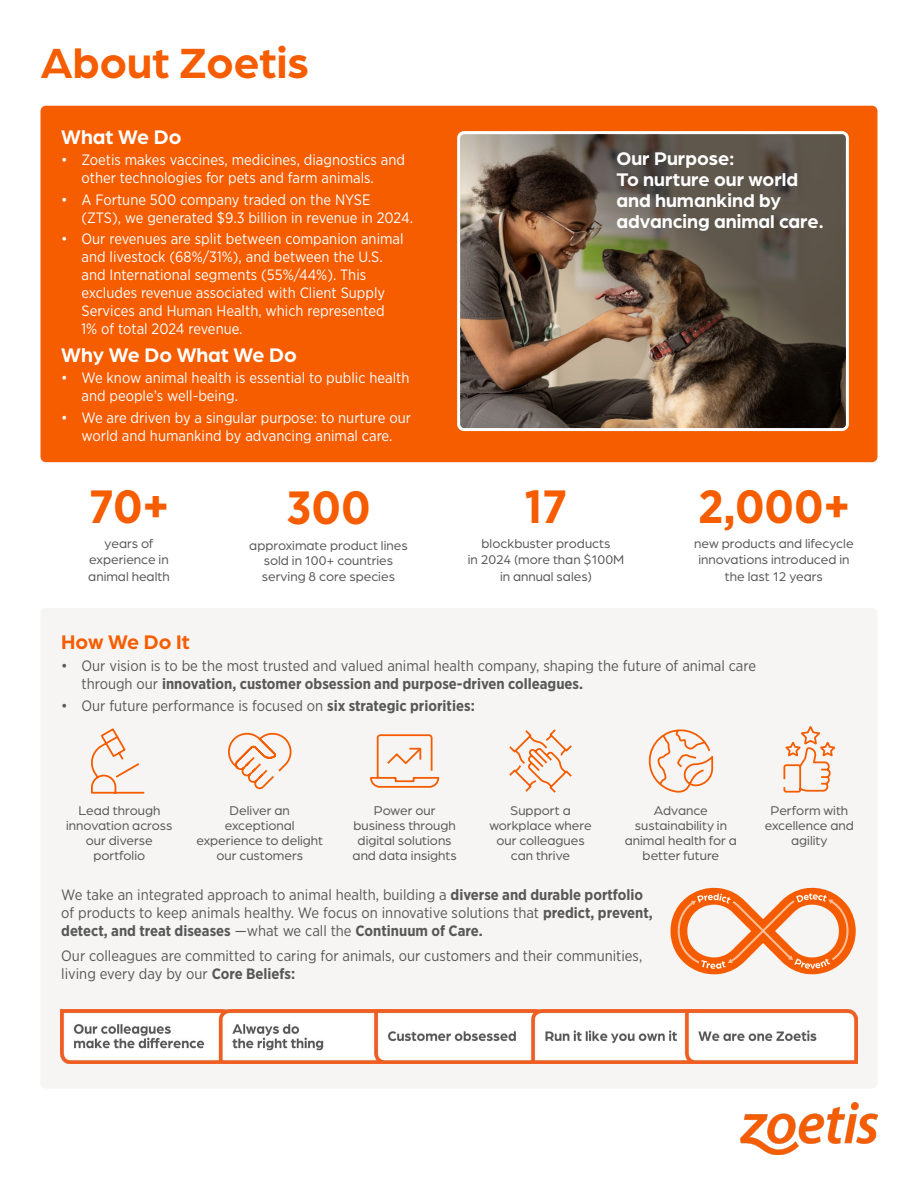
<style>
.page{position:relative;width:918px;height:1188px;background:#fff}
.page>*{position:absolute;margin:0;border:0;box-sizing:border-box;transform-origin:0 0}
.t1{font:700 46.5px "Gotham Narrow";color:#f65c00}
.t2{font:700 45px "Arboria";color:#f65c00}
.t3{font:700 21px "Arboria";color:#fff}
.t4{font:700 21px "Arboria";color:#f65c00}
.t5{font:700 19.5px/21px "Arboria";color:#fff}
.t6{font:15px/18px "Gotham Narrow";color:#fff}
.t7{font:15px/18px "Gotham Narrow";color:#585858}
.t8{font:13.5px/15px "Arboria";color:#585858;text-align:center}
.s1{font-weight:700}
</style>
<div class="page">
<div style="left:41px;top:106px;width:837px;height:356px;background:#f65c00;border-radius:5px"></div>
<div style="left:41px;top:608px;width:837px;height:481px;background:#f6f5f4;border-radius:5px"></div>
<img style="left:457px;top:131px;width:392px;height:300px;border-radius:7px">
<div style="left:454px;top:128px;width:398px;height:306px;border:6px solid #fff;border-radius:7px"></div>
<svg style="left:370px;top:734px;width:70px;height:54px"></svg>
<svg style="left:648px;top:729px;width:66px;height:64px"></svg>
<svg style="left:671px;top:887px;width:185px;height:88px"></svg>
<img style="left:61px;top:1009px;width:796px;height:54px">
<img style="left:741px;top:1103px;width:136px;height:51px">
<svg style="left:783px;top:726px;width:53px;height:67px"></svg>
<svg style="left:91px;top:728px;width:54px;height:66px"></svg>
<svg style="left:509px;top:729px;width:63px;height:64px"></svg>
<svg style="left:228px;top:732px;width:64px;height:58px"></svg>
<h2 class="t2" style="left:40px;top:32px;width:270px">About Zoetis</h2>
<h3 class="t3" style="left:61px;top:123px;width:122px">What We Do</h3>
<p class="t6" style="left:81px;top:151px;width:325px;text-indent:-20px">• Zoetis makes vaccines, medicines, diagnostics and other technologies for pets and farm animals.</p>
<p class="t6" style="left:81px;top:190px;width:333px;text-indent:-20px">• A Fortune 500 company traded on the NYSE (ZTS), we generated $9.3 billion in revenue in 2024.</p>
<p class="t6" style="left:81px;top:229px;width:324px;text-indent:-20px">• Our revenues are split between companion animal and livestock (68%/31%), and between the U.S. and International segments (55%/44%). This excludes revenue associated with Client Supply Services and Human Health, which represented 1% of total 2024 revenue.</p>
<h3 class="t3" style="left:61px;top:341px;width:237px">Why We Do What We Do</h3>
<p class="t6" style="left:81px;top:369px;width:330px;text-indent:-20px">• We know animal health is essential to public health and people’s well-being.</p>
<p class="t6" style="left:61px;top:408px;width:351px;text-align:center">• We are driven by a singular purpose: to nurture our world and humankind by advancing animal care.</p>
<h3 class="t5" style="left:616px;top:147px;width:209px">Our Purpose:<br>To nurture our world and humankind by advancing animal care.</h3>
<h1 class="t1" style="left:89px;top:476px;width:82px">70+</h1>
<p class="t8" style="left:88px;top:535px;width:83px;line-height:16.2px">years of experience in animal health</p>
<p class="t8" style="left:468px;top:535px;width:158px;line-height:16.2px">blockbuster products<br>in 2024 (more than $100M in annual sales)</p>
<h1 class="t1" style="left:286px;top:478px;width:86px">300</h1>
<h1 class="t1" style="left:525px;top:476px;width:44px">17</h1>
<h1 class="t1" style="left:698px;top:476px;width:153px">2,000+</h1>
<p class="t8" style="left:249px;top:537px;width:160px;line-height:15.8px">approximate product lines sold in 100+ countries serving 8 core species</p>
<p class="t8" style="left:694px;top:535px;width:161px;line-height:16.2px">new products and lifecycle innovations introduced in the last 12 years</p>
<h3 class="t4" style="left:61px;top:628px;width:130px">How We Do It</h3>
<p class="t7" style="left:81px;top:656px;width:676px;text-indent:-20px">• Our vision is to be the most trusted and valued animal health company, shaping the future of animal care through our <span class="s1">innovation, customer obsession and purpose-driven colleagues.</span></p>
<p class="t7" style="left:61px;top:696px;width:415px">• Our future performance is focused on <span class="s1">six strategic priorities:</span></p>
<p class="t8" style="left:66px;top:802px;width:108px">Lead through innovation across our diverse portfolio</p>
<p class="t8" style="left:196px;top:802px;width:128px">Deliver an exceptional experience to delight our customers</p>
<p class="t8" style="left:353px;top:802px;width:106px">Power our business through digital solutions and data insights</p>
<p class="t8" style="left:489px;top:802px;width:104px">Support a workplace where our colleagues can thrive</p>
<p class="t8" style="left:625px;top:802px;width:114px">Advance sustainability in animal health for a better future</p>
<p class="t8" style="left:765px;top:802px;width:91px">Perform with excellence and agility</p>
<p class="t7" style="left:61px;top:886px;width:593px">We take an integrated approach to animal health, building a <span class="s1">diverse and durable portfolio </span>of products to keep animals healthy. We focus on innovative solutions that <span class="s1">predict, prevent, detect, and treat diseases</span> —what we call the <span class="s1">Continuum of Care.</span></p>
<p class="t7" style="left:61px;top:946px;width:583px">Our colleagues are committed to caring for animals, our customers and their communities, living every day by our <span class="s1">Core Beliefs:</span></p>
</div>
